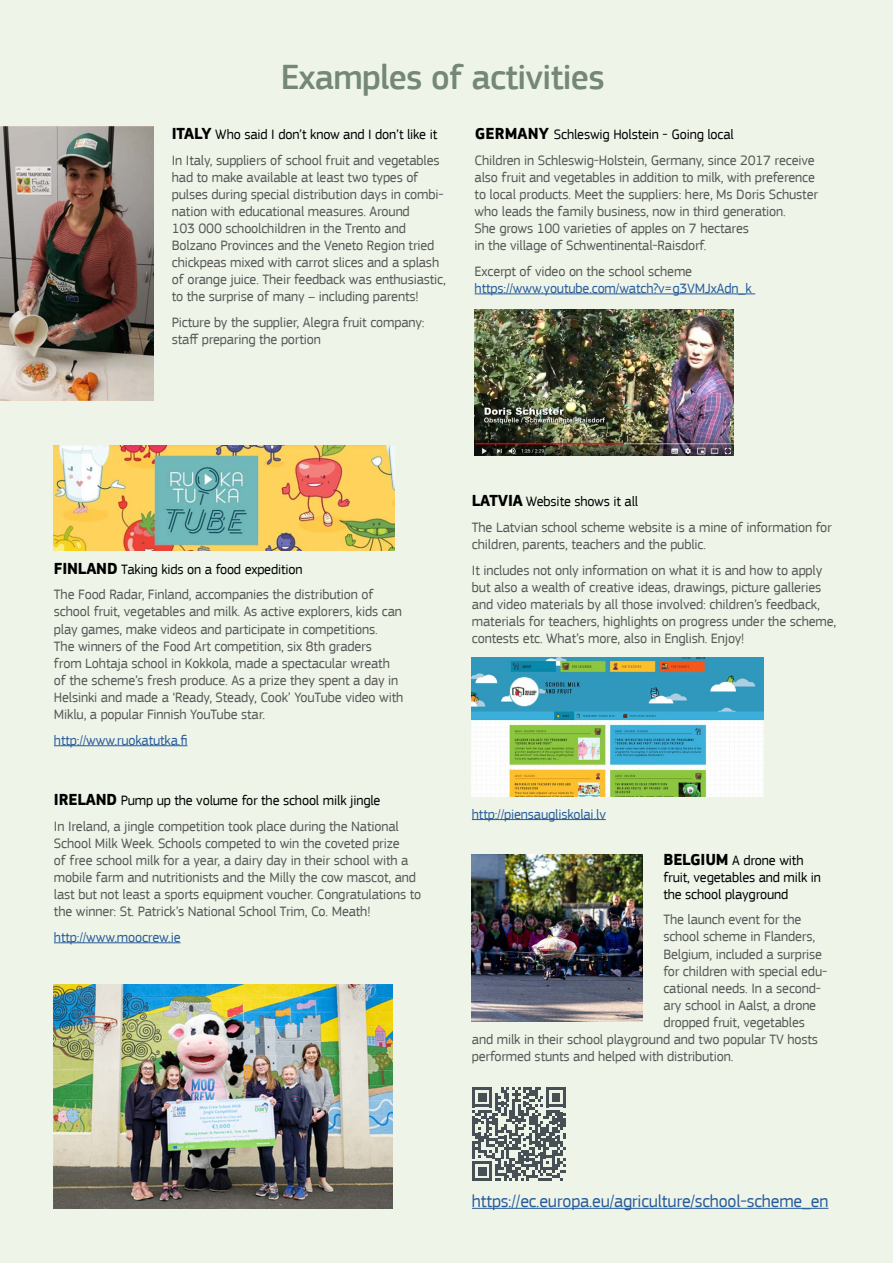
<style>
.page{position:relative;width:893px;height:1263px;background:#eef4e8}
.page>*{position:absolute;margin:0;border:0;box-sizing:border-box;transform-origin:0 0}
.t1{font:500 36px "EC Square Sans Pro";letter-spacing:-.02em;color:#748779}
.t2{font:18px "EC Square Sans Pro";letter-spacing:-.01em;color:#275b9b}
.t3{font:14.25px/17.1px "EC Square Sans Pro";letter-spacing:-.01em;color:#575756}
.t4{font:14.25px "EC Square Sans Pro";letter-spacing:-.01em;color:#275b9b}
.t5{font:14.25px/17.1px "EC Square Sans Pro";letter-spacing:-.01em;color:#000}
.s1{font-weight:700;font-size:16.5px;color:#000}
.s2{color:#000}
.s3{font-weight:700;font-size:16.5px}
</style>
<div class="page">
<svg style="left:472px;top:1087px;width:94px;height:94px"></svg>
<hr style="left:54px;top:745px;width:133px;height:1px;background:#275b9b">
<hr style="left:54px;top:942px;width:127px;height:1px;background:#275b9b">
<hr style="left:475px;top:293px;width:280px;height:1px;background:#275b9b">
<hr style="left:472px;top:819px;width:134px;height:1px;background:#275b9b">
<hr style="left:472px;top:1208px;width:356px;height:1px;background:#275b9b">
<img style="left:472px;top:855px;width:170px;height:167px">
<img style="left:54px;top:984px;width:339px;height:225px">
<img style="left:475px;top:309px;width:258px;height:146px">
<img style="left:0;top:127px;width:154px;height:273px">
<img style="left:54px;top:445px;width:340px;height:105px">
<img style="left:472px;top:658px;width:291px;height:138px">
<h1 class="t1" style="left:281px;top:56px;width:325px">Examples of activities</h1>
<p class="t3" style="left:172px;top:122px;width:269px;line-height:25.7px"><span class="s1">ITALY</span> <span class="s2">Who said I don’t know and I don’t like it<br></span>In Italy, suppliers of school fruit and vegetables</p>
<p class="t3" style="left:172px;top:169px;width:275px">had to make available at least two types of pulses during special distribution days in combi&shy;nation with educational measures. Around<br>103 000 schoolchildren in the Trento and Bolzano Provinces and the Veneto Region tried chickpeas mixed with carrot slices and a splash of orange juice. Their feedback was enthusiastic, to the surprise of many – including parents!</p>
<p class="t3" style="left:172px;top:314px;width:254px">Picture by the supplier, Alegra fruit company: staff preparing the portion</p>
<p class="t3" style="left:475px;top:122px;width:342px;line-height:25.7px"><span class="s1">GERMANY</span> <span class="s2">Schleswig Holstein - Going local<br></span>Children in Schleswig-Holstein, Germany, since 2017 receive</p>
<p class="t3" style="left:475px;top:169px;width:345px">also fruit and vegetables in addition to milk, with preference to local products. Meet the suppliers: here, Ms Doris Schuster who leads the family business, now in third generation.<br>She grows 100 varieties of apples on 7 hectares<br>in the village of Schwentinental-Raisdorf.</p>
<p class="t3" style="left:475px;top:263px;width:219px">Excerpt of video on the school scheme</p>
<p class="t4" style="left:475px;top:280px;width:279px">https://www.youtube.com/watch?v=g3VMJxAdn_k</p>
<p class="t3" style="left:54px;top:556px;width:321px;line-height:25.7px"><span class="s1">FINLAND</span> <span class="s2">Taking kids on a food expedition<br></span>The Food Radar, Finland, accompanies the distribution of</p>
<p class="t3" style="left:54px;top:603px;width:351px">school fruit, vegetables and milk. As active explorers, kids can play games, make videos and participate in competitions.<br>The winners of the Food Art competition, six 8th graders<br>from Lohtaja school in Kokkola, made a spectacular wreath of the scheme’s fresh produce. As a prize they spent a day in Helsinki and made a ‘Ready, Steady, Cook’ YouTube video with Miklu, a popular Finnish YouTube star.</p>
<p class="t4" style="left:54px;top:732px;width:135px">http://www.ruokatutka.fi</p>
<p class="t3" style="left:54px;top:788px;width:346px;line-height:25.7px"><span class="s1">IRELAND</span> <span class="s2">Pump up the volume for the school milk jingle<br></span>In Ireland, a jingle competition took place during the National</p>
<p class="t3" style="left:54px;top:834px;width:369px">School Milk Week. Schools competed to win the coveted prize<br>of free school milk for a year, a dairy day in their school with a mobile farm and nutritionists and the Milly the cow mascot, and last but not least a sports equipment voucher. Congratulations to the winner: St. Patrick’s National School Trim, Co. Meath!</p>
<p class="t4" style="left:54px;top:929px;width:128px">http://www.moocrew.ie</p>
<p class="t3" style="left:472px;top:489px;width:361px;line-height:25.7px"><span class="s1">LATVIA</span> <span class="s2">Website shows it all<br></span>The Latvian school scheme website is a mine of information for</p>
<p class="t3" style="left:472px;top:531px;width:352px;line-height:25.7px">children, parents, teachers and the public.<br>It includes not only information on what it is and how to apply</p>
<p class="t3" style="left:472px;top:578px;width:366px">but also a wealth of creative ideas, drawings, picture galleries and video materials by all those involved: children’s feedback, materials for teachers, highlights on progress under the scheme, contests etc. What’s more, also in English. Enjoy!</p>
<p class="t4" style="left:472px;top:805px;width:135px">http://piensaugliskolai.lv</p>
<p class="t5" style="left:663px;top:851px;width:159px"><span class="s3">BELGIUM</span> A drone with fruit, vegetables and milk in the school playground</p>
<p class="t3" style="left:663px;top:911px;width:140px">The launch event for the</p>
<p class="t3" style="left:663px;top:928px;width:153px">school scheme in Flanders,</p>
<p class="t3" style="left:663px;top:945px;width:160px">Belgium, included a surprise</p>
<p class="t3" style="left:663px;top:962px;width:165px">for children with special edu-</p>
<p class="t3" style="left:663px;top:979px;width:159px">cational needs. In a second-</p>
<p class="t3" style="left:663px;top:997px;width:154px">ary school in Aalst, a drone</p>
<p class="t3" style="left:663px;top:1014px;width:143px">dropped fruit, vegetables</p>
<p class="t3" style="left:472px;top:1031px;width:348px">and milk in their school playground and two popular TV hosts</p>
<p class="t3" style="left:472px;top:1048px;width:263px">performed stunts and helped with distribution.</p>
<p class="t2" style="left:472px;top:1190px;width:358px">https://ec.europa.eu/agriculture/school-scheme_en</p>
</div>
